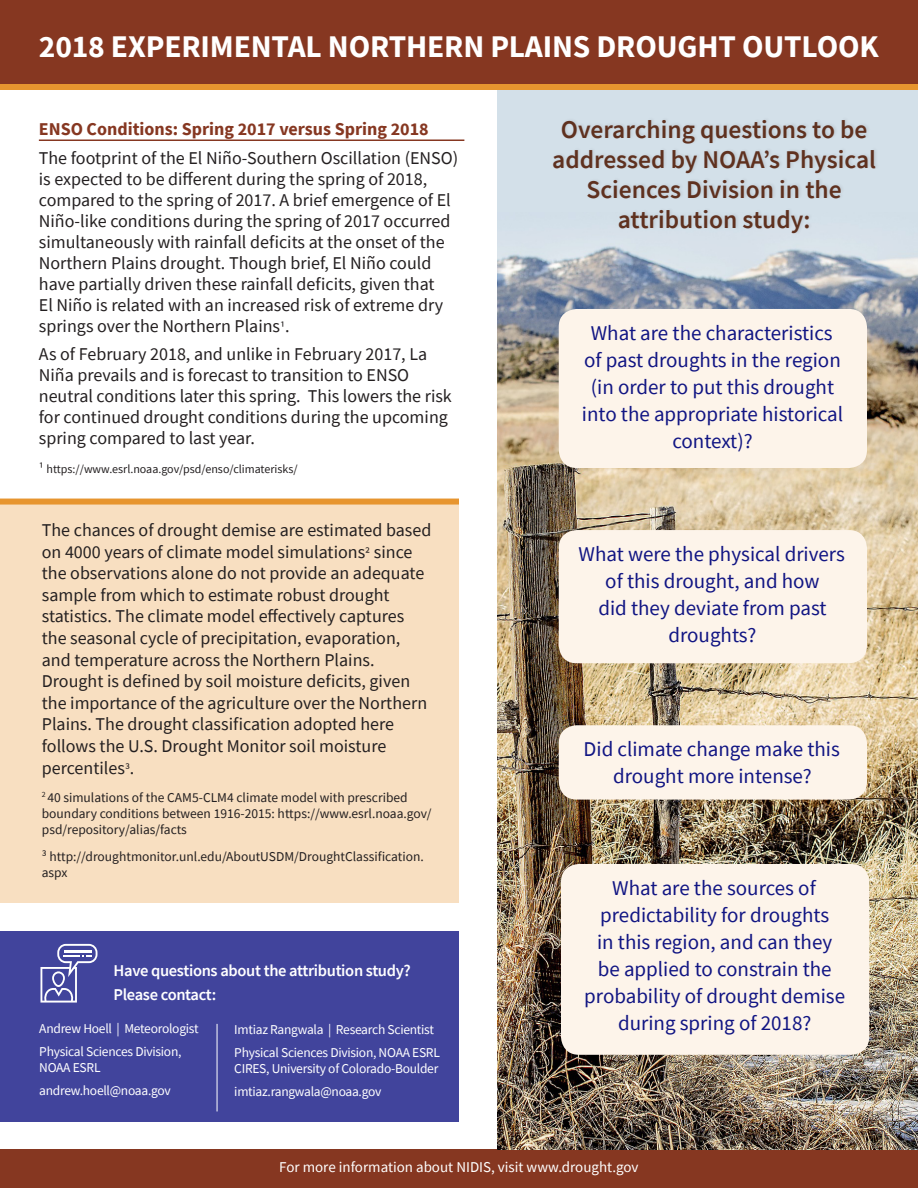
<style>
.page{position:relative;width:918px;height:1188px;background:#fff}
.page>*{position:absolute;margin:0;border:0;box-sizing:border-box;transform-origin:0 0}
.t1{font:700 31.5px "Source Sans Pro";letter-spacing:-.005em;color:#fff}
.t2{font:600 25.5px/30px "Source Sans Pro";color:#5f311f;text-align:center}
.t3{font:21px/27px "Source Sans Pro";color:#111583;text-align:center}
.t4{font:18px/21px "Source Sans Pro";color:#231f20}
.t5{font:700 18px "Source Sans Pro";color:#863721}
.t6{font:600 16.5px "Source Sans Pro";letter-spacing:-.02em;color:#fff}
.t7{font:15px "Source Sans Pro";color:#fff}
.t8{font:13.5px/16.2px "Source Sans Pro";color:#231f20}
.t9{font:13.5px/16.5px "Source Sans Pro";letter-spacing:-.02em;color:#fff}
.Footnotes{font:12px "Source Sans Pro";color:#231f20}
.s1{font-size:13.5px}
</style>
<div class="page">
<div style="left:497px;top:87px;width:421px;height:127px;background:#d3e0e9"></div>
<div style="left:0;top:1150px;width:918px;height:38px;background:#863721"></div>
<img style="left:497px;top:214px;width:421px;height:936px">
<div style="left:559px;top:309px;width:308px;height:159px;background:#fdf4ea;border-radius:18px"></div>
<div style="left:559px;top:530px;width:308px;height:133px;background:#fdf4ea;border-radius:18px"></div>
<div style="left:559px;top:725px;width:308px;height:75px;background:#fdf4ea;border-radius:18px"></div>
<div style="left:561px;top:864px;width:308px;height:191px;background:#fdf4ea;border-radius:18px"></div>
<hr style="left:39px;top:140px;width:425px;height:1px;background:#863721">
<div style="left:0;top:0;width:918px;height:90px;background:#863721"></div>
<div style="left:0;top:84px;width:918px;height:6px;background:#e7952f"></div>
<div style="left:0;top:505px;width:459px;height:398px;background:#f8dfc1"></div>
<div style="left:0;top:499px;width:459px;height:6px;background:#e7952f"></div>
<div style="left:552px;top:117px;width:328px;height:119px;background:#231f20;opacity:.1"></div>
<div style="left:0;top:931px;width:459px;height:191px;background:#41449c"></div>
<svg style="left:40px;top:944px;width:57px;height:59px"></svg>
<hr style="left:217px;top:1024px;width:1px;height:87px;background:#fff">
<h1 class="t1" style="left:39px;top:25px;width:841px">2018 EXPERIMENTAL NORTHERN PLAINS DROUGHT OUTLOOK</h1>
<h3 class="t5" style="left:39px;top:117px;width:391px">ENSO Conditions: Spring 2017 versus Spring 2018</h3>
<p class="t4" style="left:39px;top:147px;width:421px">The footprint of the El Niño-Southern Oscillation (ENSO) is expected to be different during the spring of 2018,</p>
<p class="t4" style="left:39px;top:189px;width:413px">compared to the spring of 2017. A brief emergence of El Niño-like conditions during the spring of 2017 occurred simultaneously with rainfall deficits at the onset of the Northern Plains drought. Though brief, El Niño could have partially driven these rainfall deficits, given that El Niño is related with an increased risk of extreme dry springs over the Northern Plains<span class="s1">¹</span>.</p>
<p class="t4" style="left:39px;top:343px;width:415px">As of February 2018, and unlike in February 2017, La Niña prevails and is forecast to transition to ENSO neutral conditions later this spring. This lowers the risk for continued drought conditions during the upcoming spring compared to last year.</p>
<h6 class="Footnotes" style="left:39px;top:461px;width:260px"><span class="s1">¹</span> https://www.esrl.noaa.gov/psd/enso/climaterisks/</h6>
<p class="t4" style="left:42px;top:519px;width:391px;line-height:21.6px">The chances of drought demise are estimated based on 4000 years of climate model simulations<span class="s1">²</span> since the observations alone do not provide an adequate sample from which to estimate robust drought statistics. The climate model effectively captures the seasonal cycle of precipitation, evaporation, and temperature across the Northern Plains.<br>Drought is defined by soil moisture deficits, given the importance of the agriculture over the Northern Plains. The drought classification adopted here follows the U.S. Drought Monitor soil moisture percentiles<span class="s1">³</span>.</p>
<p class="t8" style="left:42px;top:789px;width:391px"><sup>2</sup> 40 simulations of the CAM5-CLM4 climate model with prescribed boundary conditions between 1916-2015: https://www.esrl.noaa.gov/ psd/repository/alias/facts</p>
<p class="t8" style="left:42px;top:848px;width:383px">³ http://droughtmonitor.unl.edu/AboutUSDM/DroughtClassification. aspx</p>
<p class="t6" style="left:114px;top:960px;width:299px">Have questions about the attribution study?</p>
<p class="t6" style="left:114px;top:984px;width:104px">Please contact:</p>
<p class="t9" style="left:39px;top:1021px;width:161px">Andrew Hoell | Meteorologist</p>
<p class="t9" style="left:39px;top:1043px;width:144px">Physical Sciences Division,<br>NOAA ESRL</p>
<p class="t9" style="left:39px;top:1082px;width:133px">andrew.hoell@noaa.gov</p>
<p class="t9" style="left:234px;top:1021px;width:201px">Imtiaz Rangwala | Research Scientist</p>
<p class="t9" style="left:234px;top:1044px;width:207px">Physical Sciences Division, NOAA ESRL</p>
<p class="t9" style="left:234px;top:1060px;width:206px">CIRES, University of Colorado-Boulder</p>
<p class="t9" style="left:234px;top:1083px;width:149px">imtiaz.rangwala@noaa.gov</p>
<p class="t2" style="left:552px;top:114px;width:325px">Overarching questions to be addressed by NOAA’s Physical<br>Sciences Division in the attribution study:</p>
<p class="t3" style="left:582px;top:319px;width:263px">What are the characteristics of past droughts in the region (in order to put this drought into the appropriate historical context)?</p>
<p class="t3" style="left:579px;top:540px;width:268px">What were the physical drivers of this drought, and how<br>did they deviate from past droughts?</p>
<p class="t3" style="left:584px;top:735px;width:258px">Did climate change make this drought more intense?</p>
<p class="t3" style="left:584px;top:874px;width:262px">What are the sources of predictability for droughts<br>in this region, and can they be applied to constrain the probability of drought demise during spring of 2018?</p>
<p class="t7" style="left:279px;top:1157px;width:361px">For more information about NIDIS, visit www.drought.gov</p>
</div>
